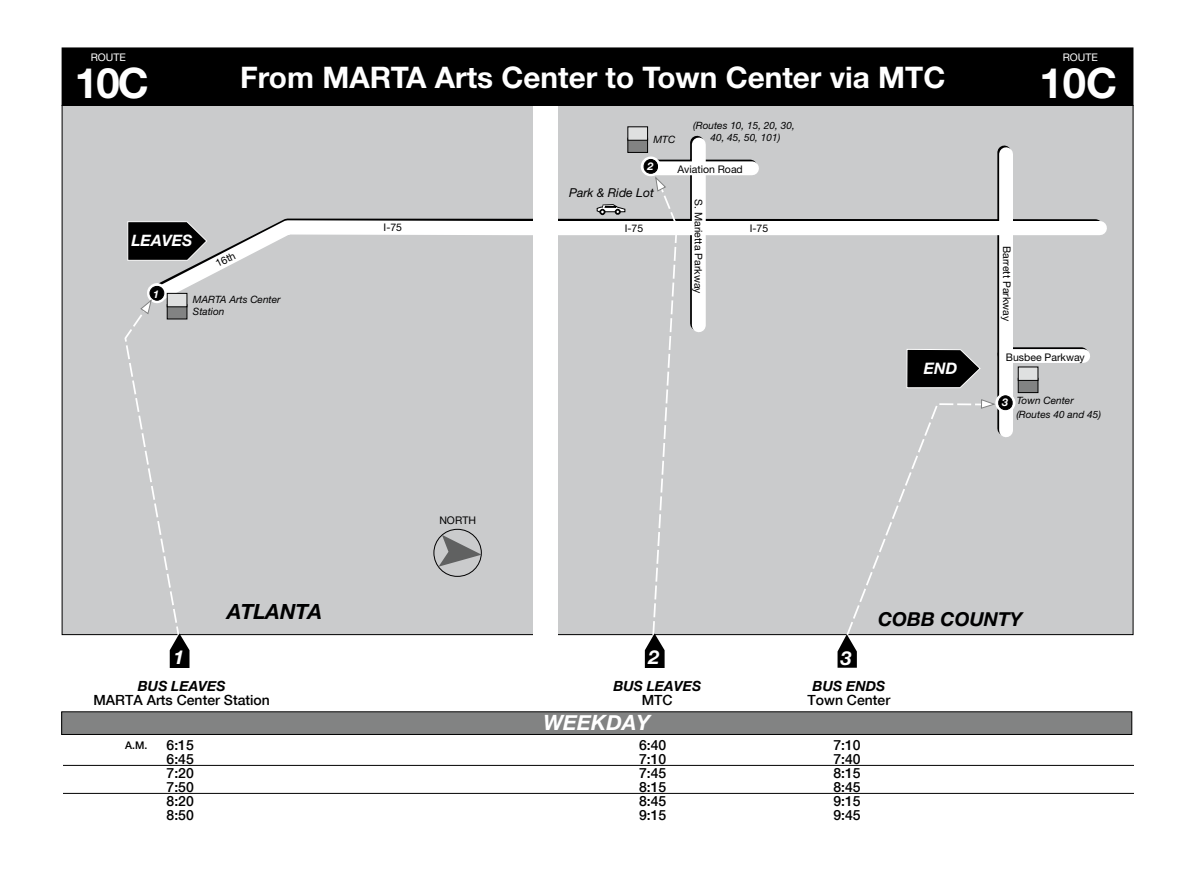
<style>
.page{position:relative;width:1197px;height:882px;background:#fff}
.page>*{position:absolute;margin:0;border:0;box-sizing:border-box;transform-origin:0 0}
.t1{font:700 42px "Helvetica Neue";letter-spacing:-.02em;color:#fff}
.t2{font:700 29.75px "Helvetica Neue";color:#fff}
.t3{font:italic 700 21px "Helvetica Neue";color:#fff}
.t4{font:italic 700 21px "Helvetica Neue";color:#000}
.t5{font:italic 700 19.25px "Helvetica Neue";color:#000}
.t6{font:italic 700 19.25px "Helvetica Neue";color:#fff}
.t7{font:italic 700 15.75px "Helvetica Neue";color:#fff}
.t8{font:500 14px "Helvetica Neue";color:#000}
.t9{font:italic 700 14px "Helvetica Neue";color:#000}
.t10{font:italic 12.25px "Helvetica Neue";color:#000}
.t11{font:italic 700 10.67px "Helvetica Neue";color:#fff}
.t12{font:10.5px "Helvetica Neue";color:#000}
.t13{font:10.5px "Helvetica Neue";color:#fff}
.t14{font:500 10.5px "Helvetica Neue";color:#000}
.t15{font:italic 10.15px/12.1px "Helvetica Neue";color:#000}
</style>
<div class="page">
<div style="left:62px;top:712px;width:1070px;height:22px;background:#828383"></div>
<div style="left:61px;top:711px;width:1071px;height:24px;border:1px solid #000"></div>
<hr style="left:63px;top:765px;width:1071px;height:1px;background:#000">
<hr style="left:63px;top:793px;width:1071px;height:1px;background:#000">
<div style="left:62px;top:105px;width:1071px;height:530px;background:#cacbcc"></div>
<div style="left:1004px;top:347px;width:77px;height:14px;background:#000"></div>
<div style="left:1006px;top:349px;width:77px;height:14px;background:#fff"></div>
<div style="left:997px;top:152px;width:14px;height:277px;background:#000"></div>
<div style="left:651px;top:160px;width:99px;height:13px;background:#000"></div>
<svg style="left:690px;top:143px;width:14px;height:44px"></svg>
<div style="left:533px;top:104px;width:25px;height:544px;background:#fff"></div>
<svg style="left:124px;top:187px;width:859px;height:449px"></svg>
<div style="left:62px;top:48px;width:1071px;height:58px;background:#000"></div>
<svg style="left:142px;top:213px;width:965px;height:99px"></svg>
<svg style="left:838px;top:634px;width:19px;height:34px"></svg>
<svg style="left:147px;top:283px;width:20px;height:20px"></svg>
<div style="left:150px;top:286px;width:14px;height:14px;background:#000;border-radius:50%"></div>
<div style="left:150px;top:286px;width:14px;height:15px;border:1px solid #000;border-radius:50%"></div>
<svg style="left:140px;top:299px;width:12px;height:16px"></svg>
<svg style="left:981px;top:399px;width:14px;height:10px"></svg>
<svg style="left:655px;top:176px;width:12px;height:16px"></svg>
<svg style="left:127px;top:221px;width:81px;height:40px;background:#2c2c2c"></svg>
<div style="left:167px;top:304px;width:20px;height:15px;background:#828383;border:1px solid #000"></div>
<div style="left:167px;top:293px;width:20px;height:14px;background:#dfe0e0;border:1px solid #000"></div>
<div style="left:627px;top:138px;width:21px;height:15px;background:#828383;border:1px solid #000"></div>
<div style="left:627px;top:126px;width:21px;height:15px;background:#dfe0e0;border:1px solid #000"></div>
<div style="left:1018px;top:378px;width:20px;height:15px;background:#828383;border:1px solid #000"></div>
<div style="left:1018px;top:367px;width:20px;height:14px;background:#dfe0e0;border:1px solid #000"></div>
<div style="left:433px;top:529px;width:49px;height:48px;border:1px solid #000;border-radius:50%"></div>
<svg style="left:439px;top:535px;width:43px;height:32px"></svg>
<svg style="left:170px;top:633px;width:19px;height:35px"></svg>
<svg style="left:645px;top:633px;width:20px;height:35px"></svg>
<svg style="left:596px;top:203px;width:30px;height:12px"></svg>
<div style="left:692px;top:145px;width:14px;height:180px;background:#fff"></div>
<div style="left:653px;top:161px;width:99px;height:14px;background:#fff"></div>
<svg style="left:641px;top:156px;width:20px;height:20px"></svg>
<div style="left:644px;top:159px;width:14px;height:14px;background:#000;border-radius:50%"></div>
<div style="left:644px;top:159px;width:14px;height:15px;border:1px solid #000;border-radius:50%"></div>
<div style="left:999px;top:154px;width:14px;height:276px;background:#fff"></div>
<svg style="left:995px;top:393px;width:21px;height:20px"></svg>
<div style="left:999px;top:396px;width:13px;height:14px;background:#000;border-radius:50%"></div>
<div style="left:998px;top:395px;width:15px;height:15px;border:1px solid #000;border-radius:50%"></div>
<svg style="left:906px;top:349px;width:75px;height:40px"></svg>
<p class="t13" style="left:91px;top:51px;width:37px">ROUTE</p>
<h1 class="t1" style="left:75px;top:57px;width:76px">10C</h1>
<h2 class="t2" style="left:240px;top:59px;width:707px">From MARTA Arts Center to Town Center via MTC</h2>
<p class="t15" style="left:653px;top:133px;width:23px">MTC</p>
<p class="t15" style="left:693px;top:119px;width:103px;text-align:center">(Routes 10, 15, 20, 30,<br>40, 45, 50, 101)</p>
<p class="t11" style="left:648px;top:160px;width:7px">2</p>
<p class="t12" style="left:678px;top:163px;width:67px">Aviation Road</p>
<p class="t10" style="left:569px;top:185px;width:86px">Park &amp; Ride Lot</p>
<p class="t7" style="left:132px;top:231px;width:62px">LEAVES</p>
<p class="t12" style="left:213px;top:258px;width:22px;rotate:-26deg">16th</p>
<p class="t11" style="left:153px;top:287px;width:7px">1</p>
<p class="t15" style="left:193px;top:293px;width:89px">MARTA Arts Center<br>Station</p>
<p class="t12" style="left:384px;top:221px;width:20px">I-75</p>
<p class="t12" style="left:439px;top:514px;width:38px">NORTH</p>
<p class="t12" style="left:705px;top:199px;width:96px;rotate:90deg">S. Marietta Parkway</p>
<p class="t12" style="left:625px;top:222px;width:20px">I-75</p>
<p class="t12" style="left:750px;top:222px;width:20px">I-75</p>
<p class="t13" style="left:1063px;top:51px;width:37px">ROUTE</p>
<h1 class="t1" style="left:1040px;top:57px;width:79px">10C</h1>
<p class="t12" style="left:1013px;top:246px;width:77px;rotate:90deg">Barrett Parkway</p>
<p class="t12" style="left:1006px;top:351px;width:80px">Busbee Parkway</p>
<p class="t11" style="left:1002px;top:396px;width:7px">3</p>
<p class="t15" style="left:1017px;top:394px;width:58px">Town Center</p>
<p class="t15" style="left:1016px;top:408px;width:86px">(Routes 40 and 45)</p>
<h3 class="t4" style="left:227px;top:599px;width:97px">ATLANTA</h3>
<h3 class="t6" style="left:174px;top:645px;width:12px">1</h3>
<h3 class="t6" style="left:649px;top:645px;width:12px">2</h3>
<h3 class="t6" style="left:841px;top:646px;width:12px">3</h3>
<h3 class="t5" style="left:878px;top:607px;width:146px">COBB COUNTY</h3>
<p class="t9" style="left:138px;top:677px;width:89px">BUS LEAVES</p>
<p class="t9" style="left:613px;top:677px;width:89px">BUS LEAVES</p>
<p class="t9" style="left:813px;top:677px;width:74px">BUS ENDS</p>
<p class="t8" style="left:94px;top:692px;width:178px">MARTA Arts Center Station</p>
<p class="t8" style="left:642px;top:692px;width:32px">MTC</p>
<p class="t8" style="left:808px;top:692px;width:84px">Town Center</p>
<h3 class="t3" style="left:543px;top:710px;width:108px">WEEKDAY</h3>
<p class="t14" style="left:125px;top:739px;width:24px">A.M.</p>
<p class="t8" style="left:167px;top:737px;width:29px">6:15</p>
<p class="t8" style="left:639px;top:737px;width:29px">6:40</p>
<p class="t8" style="left:833px;top:737px;width:29px">7:10</p>
<p class="t8" style="left:167px;top:751px;width:29px">6:45</p>
<p class="t8" style="left:639px;top:751px;width:29px">7:10</p>
<p class="t8" style="left:833px;top:751px;width:29px">7:40</p>
<p class="t8" style="left:167px;top:765px;width:29px">7:20</p>
<p class="t8" style="left:639px;top:765px;width:29px">7:45</p>
<p class="t8" style="left:833px;top:765px;width:29px">8:15</p>
<p class="t8" style="left:167px;top:779px;width:29px">7:50</p>
<p class="t8" style="left:639px;top:779px;width:29px">8:15</p>
<p class="t8" style="left:833px;top:779px;width:29px">8:45</p>
<p class="t8" style="left:167px;top:793px;width:29px">8:20</p>
<p class="t8" style="left:639px;top:793px;width:29px">8:45</p>
<p class="t8" style="left:833px;top:793px;width:29px">9:15</p>
<p class="t8" style="left:167px;top:807px;width:29px">8:50</p>
<p class="t8" style="left:639px;top:807px;width:29px">9:15</p>
<p class="t8" style="left:833px;top:807px;width:29px">9:45</p>
</div>
